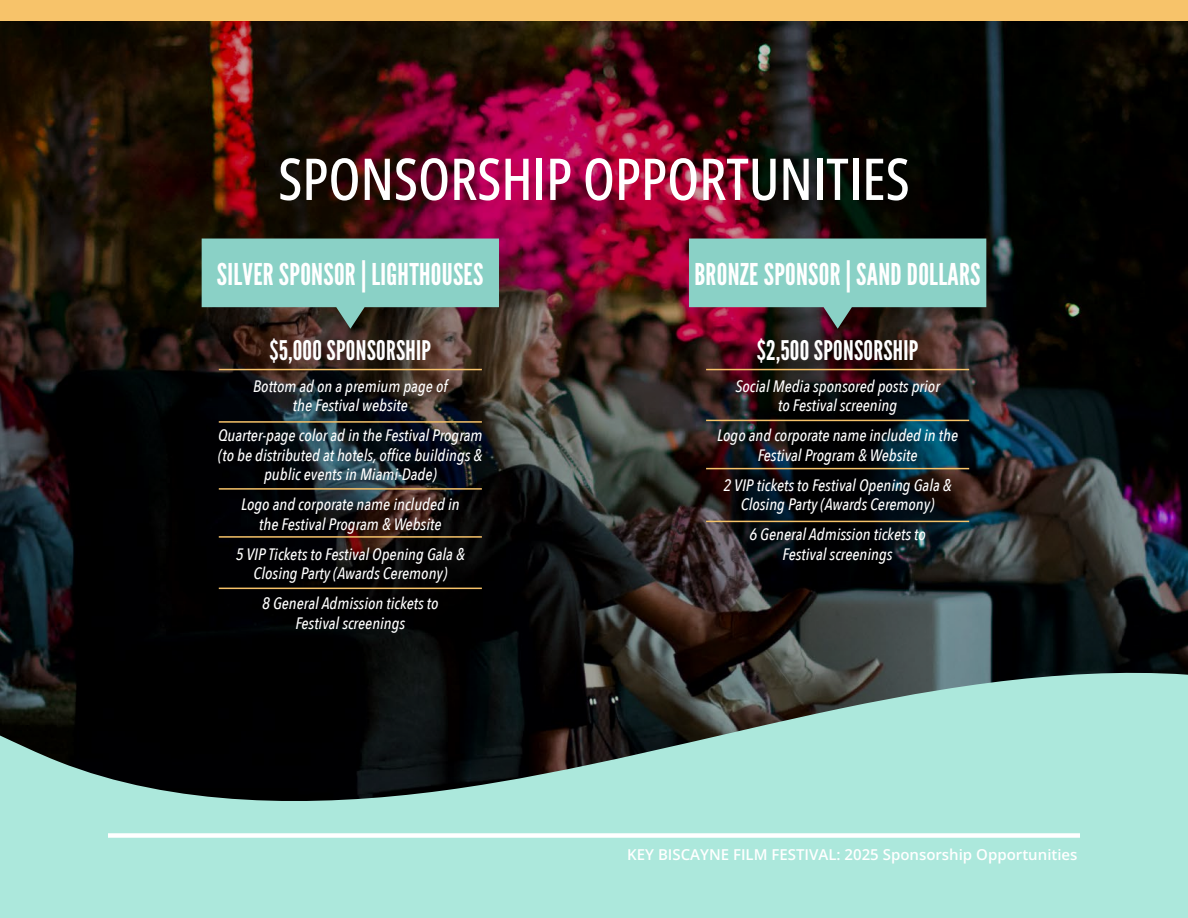
<style>
.page{position:relative;width:1188px;height:918px;background:#fff}
.page>*{position:absolute;margin:0;border:0;box-sizing:border-box;transform-origin:0 0}
.t1{font:500 57.75px "Open Sans Condensed";color:#fff}
.t2{font:30px "League Gothic";letter-spacing:.01em;color:#fff}
.t3{font:27px "League Gothic";letter-spacing:.01em;color:#fff}
.t4{font:italic 500 16.5px/19.5px "Avenir Next Condensed";color:#fff;text-align:center}
.t5{font:600 15px "Open Sans";color:#fff}
</style>
<div class="page">
<img style="left:0;top:21px;width:1188px;height:641px">
<div style="left:0;top:0;width:1188px;height:21px;background:#f7c36a"></div>
<svg style="left:202px;top:239px;width:297px;height:90px;background:#76a99f"></svg>
<hr style="left:219px;top:369px;width:263px;height:1px;background:#f7c36a">
<hr style="left:219px;top:421px;width:263px;height:2px;background:#f7c36a">
<hr style="left:219px;top:488px;width:263px;height:2px;background:#f7c36a">
<hr style="left:219px;top:536px;width:263px;height:2px;background:#f7c36a">
<hr style="left:219px;top:588px;width:263px;height:1px;background:#f7c36a">
<svg style="left:689px;top:239px;width:297px;height:90px;background:#7ba6a0"></svg>
<hr style="left:706px;top:369px;width:263px;height:1px;background:#f7c36a">
<hr style="left:706px;top:420px;width:263px;height:1px;background:#f7c36a">
<hr style="left:706px;top:468px;width:263px;height:1px;background:#f7c36a">
<hr style="left:706px;top:521px;width:263px;height:1px;background:#f7c36a">
<svg style="left:0;top:662px;width:1188px;height:256px;background:#79a29a"></svg>
<div style="left:108px;top:833px;width:972px;height:5px;background:#fff"></div>
<h1 class="t1" style="left:278px;top:139px;width:633px">SPONSORSHIP OPPORTUNITIES</h1>
<h2 class="t2" style="left:217px;top:257px;width:268px">SILVER SPONSOR | LIGHTHOUSES</h2>
<h2 class="t2" style="left:694px;top:257px;width:288px">BRONZE SPONSOR | SAND DOLLARS</h2>
<h3 class="t3" style="left:269px;top:335px;width:163px">$5,000 SPONSORSHIP</h3>
<h3 class="t3" style="left:757px;top:335px;width:163px">$2,500 SPONSORSHIP</h3>
<p class="t4" style="left:253px;top:376px;width:196px">Bottom ad on a premium page of the Festival website</p>
<p class="t4" style="left:218px;top:426px;width:266px">Quarter-page color ad in the Festival Program (to be distributed at hotels, office buildings &amp; public events in Miami-Dade)</p>
<p class="t4" style="left:241px;top:495px;width:220px">Logo and corporate name included in the Festival Program &amp; Website</p>
<p class="t4" style="left:236px;top:544px;width:231px">5 VIP Tickets to Festival Opening Gala &amp;<br>Closing Party (Awards Ceremony)</p>
<p class="t4" style="left:262px;top:594px;width:178px">8 General Admission tickets to<br>Festival screenings</p>
<p class="t4" style="left:735px;top:376px;width:206px">Social Media sponsored posts prior to Festival screening</p>
<p class="t4" style="left:717px;top:426px;width:242px">Logo and corporate name included in the<br>Festival Program &amp; Website</p>
<p class="t4" style="left:724px;top:475px;width:230px">2 VIP tickets to Festival Opening Gala &amp;<br>Closing Party (Awards Ceremony)</p>
<p class="t4" style="left:749px;top:525px;width:178px">6 General Admission tickets to<br>Festival screenings</p>
<p class="t5" style="left:627px;top:845px;width:452px">KEY BISCAYNE FILM FESTIVAL: 2025 Sponsorship Opportunities</p>
</div>
